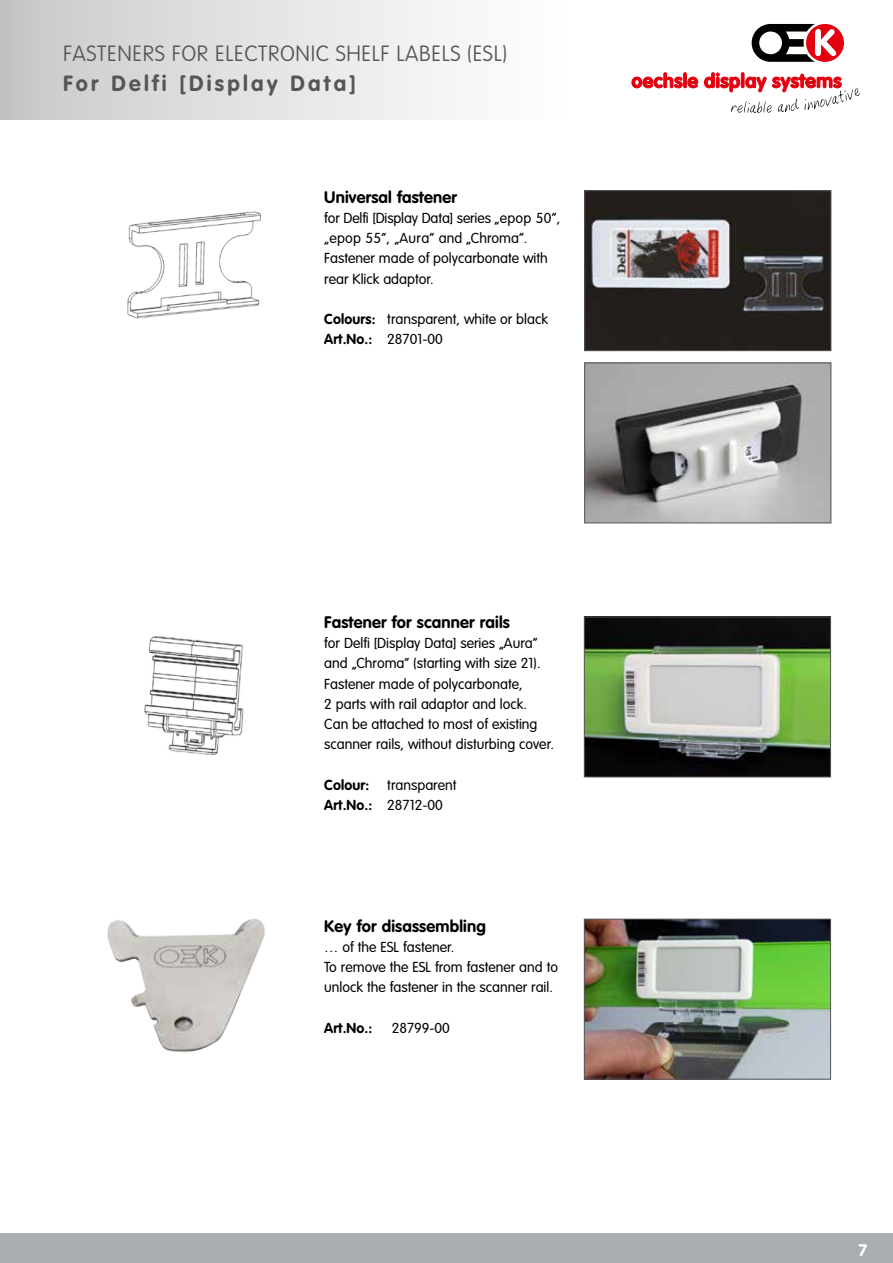
<style>
.page{position:relative;width:893px;height:1263px;background:#fff}
.page>*{position:absolute;margin:0;border:0;box-sizing:border-box;transform-origin:0 0}
.t1{font:100 21.75px "VAG Rounded Std";letter-spacing:.03em;color:#565656}
.t2{font:700 21.75px "VAG Rounded Std";letter-spacing:.15em;color:#565656}
.t3{font:700 16.5px "VAG Rounded Std";letter-spacing:.01em;color:#000}
.t4{font:700 16.5px "VAG Rounded Std";color:#fff}
.t5{font:300 14.25px/20.2px "VAG Rounded Std";color:#000}
.t6{font:700 14.25px "VAG Rounded Std";letter-spacing:.01em;color:#000}
.s1{font-weight:700}
</style>
<div class="page">
<div style="left:0;top:1233px;width:893px;height:30px;background:#a8aeb2"></div>
<div style="left:0;top:0;width:563px;height:119px;background:linear-gradient(to right,#c9c9c9,#fff)"></div>
<img style="left:586px;top:192px;width:243px;height:157px">
<div style="left:584px;top:190px;width:247px;height:161px;border:1px solid #565656"></div>
<img style="left:127px;top:211px;width:134px;height:108px">
<img style="left:586px;top:365px;width:243px;height:156px">
<div style="left:584px;top:363px;width:247px;height:160px;border:1px solid #565656"></div>
<img style="left:586px;top:619px;width:243px;height:156px">
<div style="left:584px;top:617px;width:247px;height:160px;border:1px solid #565656"></div>
<img style="left:107px;top:918px;width:158px;height:134px">
<img style="left:586px;top:921px;width:243px;height:156px">
<div style="left:584px;top:919px;width:247px;height:160px;border:1px solid #565656"></div>
<img style="left:144px;top:636px;width:100px;height:119px">
<svg style="left:632px;top:73px;width:66px;height:15px"></svg>
<svg style="left:704px;top:73px;width:156px;height:40px"></svg>
<svg style="left:752px;top:24px;width:92px;height:38px"></svg>
<h1 class="t1" style="left:63px;top:41px;width:445px">FASTENERS FOR ELECTRONIC SHELF LABELS (ESL)</h1>
<h1 class="t2" style="left:63px;top:70px;width:294px">For Delfi [Display Data]</h1>
<p class="t3" style="left:324px;top:187px;width:134px">Universal fastener</p>
<p class="t5" style="left:324px;top:208px;width:238px">for Delfi [Display Data] series „epop 50“, „epop 55“, „Aura“ and „Chroma“.<br>Fastener made of polycarbonate with rear Klick adaptor.</p>
<p class="t5" style="left:324px;top:309px;width:225px"><span class="s1">Colours:</span> transparent, white or black<br><span class="s1">Art.No.:</span> 28701-00</p>
<p class="t3" style="left:324px;top:612px;width:187px">Fastener for scanner rails</p>
<p class="t5" style="left:324px;top:633px;width:231px">for Delfi [Display Data] series „Aura“ and „Chroma“ (starting with size 21).<br>Fastener made of polycarbonate,<br>2 parts with rail adaptor and lock.<br>Can be attached to most of existing scanner rails, without disturbing cover.</p>
<p class="t6" style="left:324px;top:776px;width:47px">Colour:</p>
<p class="t5" style="left:324px;top:775px;width:134px;text-indent:63px">transparent<br><span class="s1">Art.No.:</span> 28712‐00</p>
<p class="t3" style="left:324px;top:916px;width:163px">Key for disassembling</p>
<p class="t5" style="left:324px;top:937px;width:235px">… of the ESL fastener.<br>To remove the ESL from fastener and to unlock the fastener in the scanner rail.</p>
<p class="t6" style="left:324px;top:1019px;width:50px">Art.No.:</p>
<p class="t5" style="left:392px;top:1018px;width:59px">28799-00</p>
<p class="t4" style="left:859px;top:1240px;width:10px">7</p>
</div>
